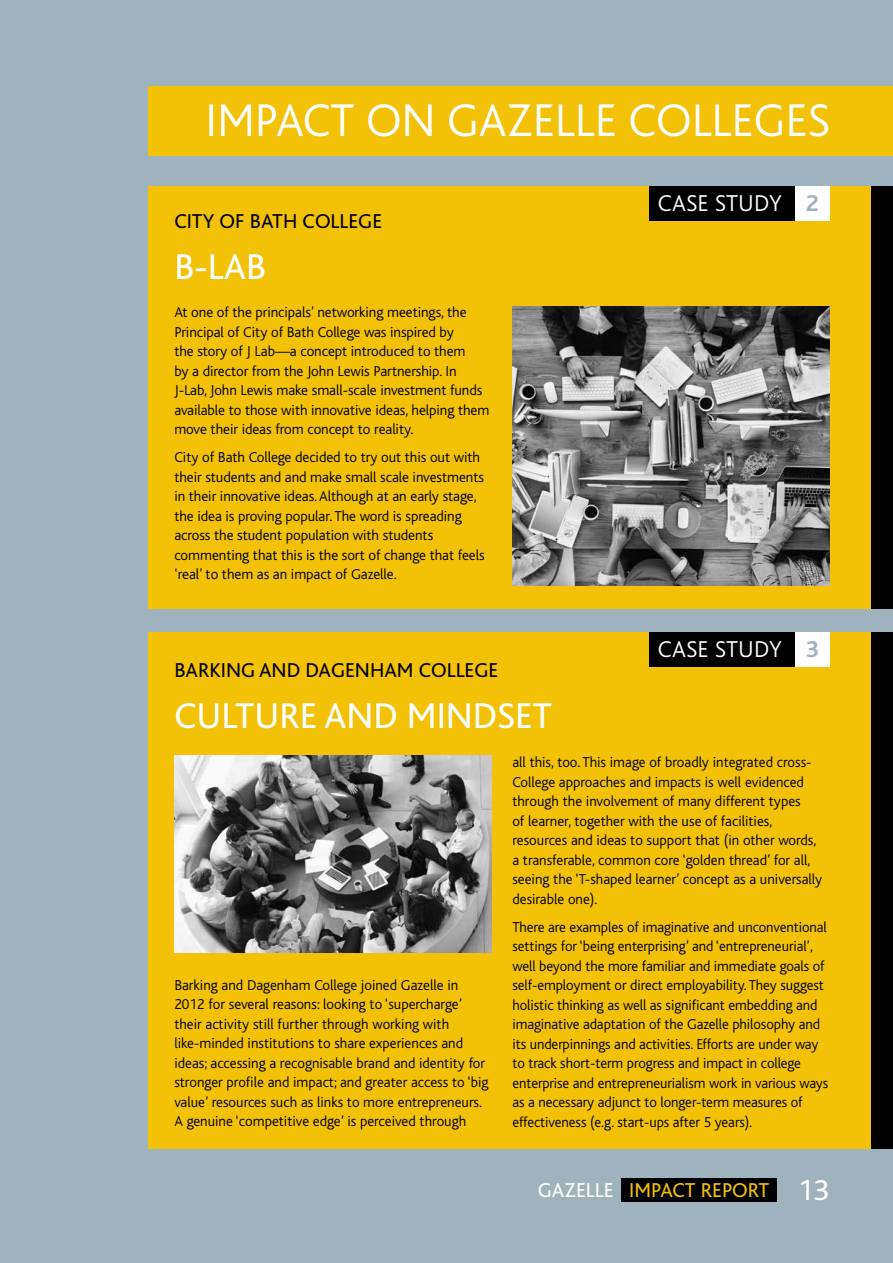
<style>
.page{position:relative;width:893px;height:1263px;background:#9eb3be}
.page>*{position:absolute;margin:0;border:0;box-sizing:border-box;transform-origin:0 0}
.t1{font:300 48px "Bliss";letter-spacing:-.005em;color:#fff}
.t2{font:37.5px "Bliss";color:#fff}
.t3{font:300 24px "Bliss";color:#fff}
.t4{font:21px "Bliss";color:#000}
.t5{font:21px "Bliss";color:#f3c108}
.t6{font:300 15px/19.5px "Bliss";letter-spacing:-.005em;color:#000}
.s1{font-weight:700;color:#9eb3be}
.s2{color:#fff}
.s3{font-size:30px;color:#fff}
</style>
<div class="page">
<div style="left:149px;top:632px;width:744px;height:516px;background:#f3c108"></div>
<div style="left:649px;top:632px;width:148px;height:34px;background:#000"></div>
<div style="left:795px;top:632px;width:34px;height:34px;background:#fff"></div>
<img style="left:174px;top:756px;width:317px;height:196px">
<div style="left:871px;top:632px;width:22px;height:516px;background:#000"></div>
<div style="left:149px;top:186px;width:744px;height:422px;background:#f3c108"></div>
<div style="left:149px;top:86px;width:744px;height:69px;background:#f3c108"></div>
<img style="left:512px;top:307px;width:317px;height:278px">
<div style="left:649px;top:186px;width:148px;height:34px;background:#000"></div>
<div style="left:795px;top:186px;width:34px;height:34px;background:#fff"></div>
<div style="left:871px;top:186px;width:22px;height:422px;background:#000"></div>
<div style="left:621px;top:1178px;width:156px;height:24px;background:#000"></div>
<h1 class="t1" style="left:206px;top:95px;width:626px">IMPACT ON GAZELLE COLLEGES</h1>
<h3 class="t4" style="left:174px;top:211px;width:209px">CITY OF BATH COLLEGE</h3>
<h2 class="t2" style="left:174px;top:247px;width:93px">B-LAB</h2>
<p class="t6" style="left:174px;top:303px;width:317px">At one of the principals’ networking meetings, the Principal of City of Bath College was inspired by<br>the story of J Lab—a concept introduced to them<br>by a director from the John Lewis Partnership. In J-Lab, John Lewis make small-scale investment funds available to those with innovative ideas, helping them move their ideas from concept to reality.</p>
<p class="t6" style="left:174px;top:448px;width:312px">City of Bath College decided to try out this out with their students and and make small scale investments in their innovative ideas. Although at an early stage, the idea is proving popular. The word is spreading across the student population with students commenting that this is the sort of change that feels ‘real’ to them as an impact of Gazelle.</p>
<h3 class="t4" style="left:174px;top:659px;width:326px">BARKING AND DAGENHAM COLLEGE</h3>
<h2 class="t2" style="left:174px;top:696px;width:379px">CULTURE AND MINDSET</h2>
<h3 class="t3" style="left:658px;top:190px;width:163px">CASE STUDY <span class="s1">2</span></h3>
<h3 class="t3" style="left:658px;top:636px;width:163px">CASE STUDY <span class="s1">3</span></h3>
<p class="t6" style="left:174px;top:975px;width:316px">Barking and Dagenham College joined Gazelle in 2012 for several reasons: looking to ‘supercharge’ their activity still further through working with like-minded institutions to share experiences and ideas; accessing a recognisable brand and identity for stronger profile and impact; and greater access to ‘big value’ resources such as links to more entrepreneurs.<br>A genuine ‘competitive edge’ is perceived through</p>
<p class="t6" style="left:512px;top:753px;width:311px">all this, too. This image of broadly integrated cross-College approaches and impacts is well evidenced through the involvement of many different types<br>of learner, together with the use of facilities, resources and ideas to support that (in other words, a transferable, common core ‘golden thread’ for all, seeing the ‘T-shaped learner’ concept as a universally desirable one).</p>
<p class="t6" style="left:512px;top:917px;width:317px">There are examples of imaginative and unconventional settings for ‘being enterprising’ and ‘entrepreneurial’, well beyond the more familiar and immediate goals of self-employment or direct employability. They suggest holistic thinking as well as significant embedding and imaginative adaptation of the Gazelle philosophy and its underpinnings and activities. Efforts are under way to track short-term progress and impact in college enterprise and entrepreneurialism work in various ways as a necessary adjunct to longer-term measures of effectiveness (e.g. start-ups after 5 years).</p>
<h3 class="t5" style="left:538px;top:1178px;width:293px"><span class="s2">GAZELLE</span> IMPACT REPORT <span class="s3">13</span></h3>
</div>
